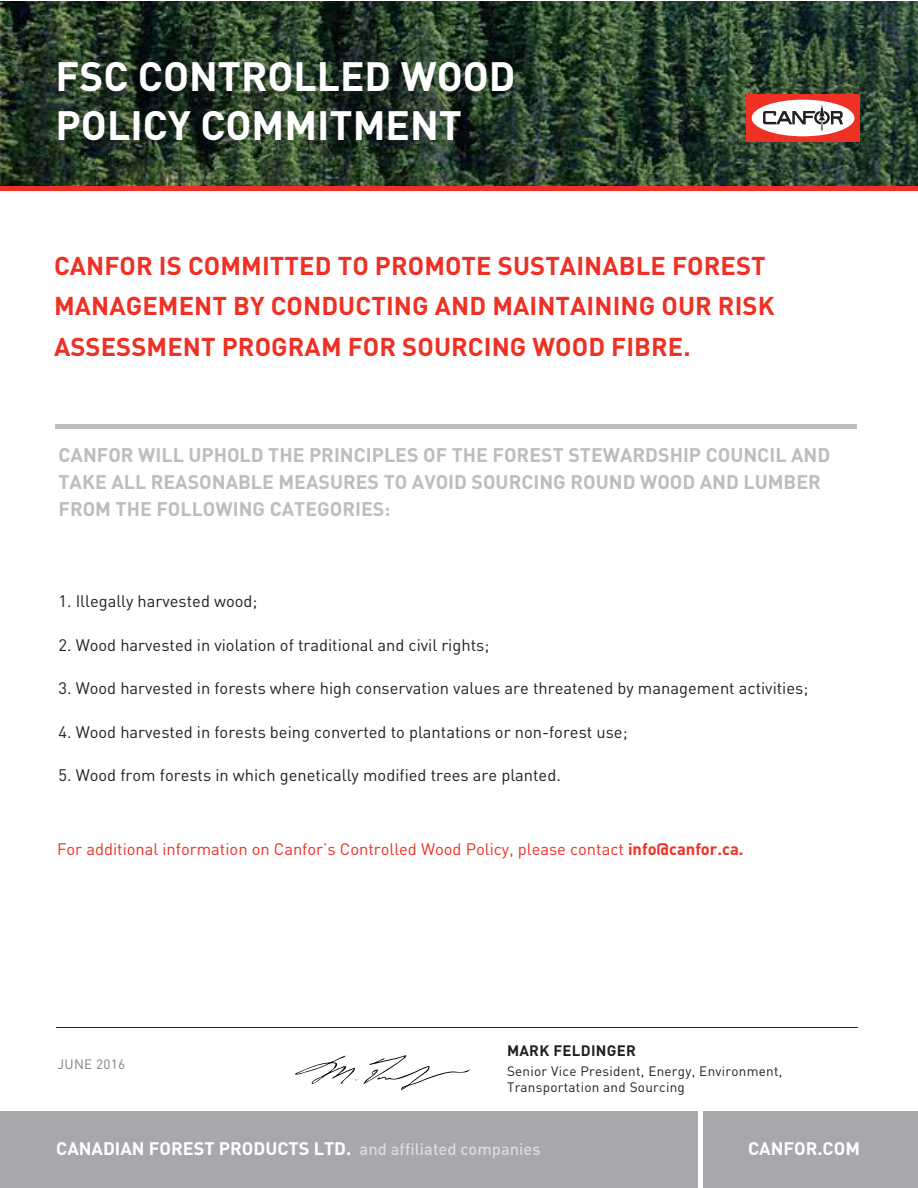
<style>
.page{position:relative;width:918px;height:1188px;background:#fff}
.page>*{position:absolute;margin:0;border:0;box-sizing:border-box;transform-origin:0 0}
.t1{font:700 40.5px/48.6px "DINOT";color:#fff}
.t2{font:700 25.5px/40.5px "DINOT";letter-spacing:.005em;color:#ee3124}
.t3{font:700 19.5px/27px "DINOT";color:#bbbdbf}
.t4{font:700 18px "DINOT";color:#fff}
.t5{font:16.5px "DINOT";color:#231f20}
.t6{font:16.5px "DINOT";color:#ee3124}
.t7{font:700 15px "DINOT";letter-spacing:.02em;color:#231f20}
.t8{font:13.5px/16.2px "DINOT";letter-spacing:.02em;color:#231f20}
.t9{font:13.5px "DINOT";letter-spacing:.02em;color:#808285}
.s1{font-weight:700}
.s2{font-weight:500;font-size:16.5px;color:#dbdcdd}
</style>
<div class="page">
<img style="left:0;top:1px;width:918px;height:186px">
<div style="left:0;top:1111px;width:918px;height:77px;background:#a6a8ab"></div>
<hr style="left:0;top:187px;width:918px;height:4px;background:#ee3124">
<div style="left:55px;top:424px;width:802px;height:5px;background:#bbbdbf"></div>
<div style="left:698px;top:1111px;width:5px;height:77px;background:#fff"></div>
<div style="left:746px;top:94px;width:114px;height:48px;background:#ee3124"></div>
<div style="left:752px;top:100px;width:102px;height:36px;background:#fff;border-radius:50%"></div>
<svg style="left:763px;top:105px;width:80px;height:25px"></svg>
<svg style="left:295px;top:1055px;width:175px;height:35px"></svg>
<hr style="left:56px;top:1027px;width:802px;height:1px;background:#231f20">
<h1 class="t1" style="left:56px;top:51px;width:461px">FSC CONTROLLED WOOD<br>POLICY COMMITMENT</h1>
<h2 class="t2" style="left:54px;top:244px;width:722px">CANFOR IS COMMITTED TO PROMOTE SUSTAINABLE FOREST<br>MANAGEMENT BY CONDUCTING AND MAINTAINING OUR RISK<br>ASSESSMENT PROGRAM FOR SOURCING WOOD FIBRE.</h2>
<p class="t3" style="left:58px;top:441px;width:773px">CANFOR WILL UPHOLD THE PRINCIPLES OF THE FOREST STEWARDSHIP COUNCIL AND<br>TAKE ALL REASONABLE MEASURES TO AVOID SOURCING ROUND WOOD AND LUMBER<br>FROM THE FOLLOWING CATEGORIES:</p>
<p class="t5" style="left:59px;top:591px;width:200px">1. Illegally harvested wood;</p>
<p class="t5" style="left:59px;top:634px;width:432px">2. Wood harvested in violation of traditional and civil rights;</p>
<p class="t5" style="left:59px;top:678px;width:751px">3. Wood harvested in forests where high conservation values are threatened by management activities;</p>
<p class="t5" style="left:59px;top:721px;width:571px">4. Wood harvested in forests being converted to plantations or non-forest use;</p>
<p class="t5" style="left:59px;top:765px;width:504px">5. Wood from forests in which genetically modified trees are planted.</p>
<p class="t6" style="left:57px;top:838px;width:688px">For additional information on Canfor’s Controlled Wood Policy, please contact <span class="s1">info@canfor.ca.</span></p>
<p class="t9" style="left:58px;top:1055px;width:69px">JUNE 2016</p>
<p class="t7" style="left:507px;top:1040px;width:130px">MARK FELDINGER</p>
<p class="t8" style="left:507px;top:1063px;width:277px">Senior Vice President, Energy, Environment,<br>Transportation and Sourcing</p>
<p class="t4" style="left:56px;top:1137px;width:486px">CANADIAN FOREST PRODUCTS LTD. <span class="s2">and affiliated companies</span></p>
<p class="t4" style="left:748px;top:1137px;width:113px">CANFOR.COM</p>
</div>
